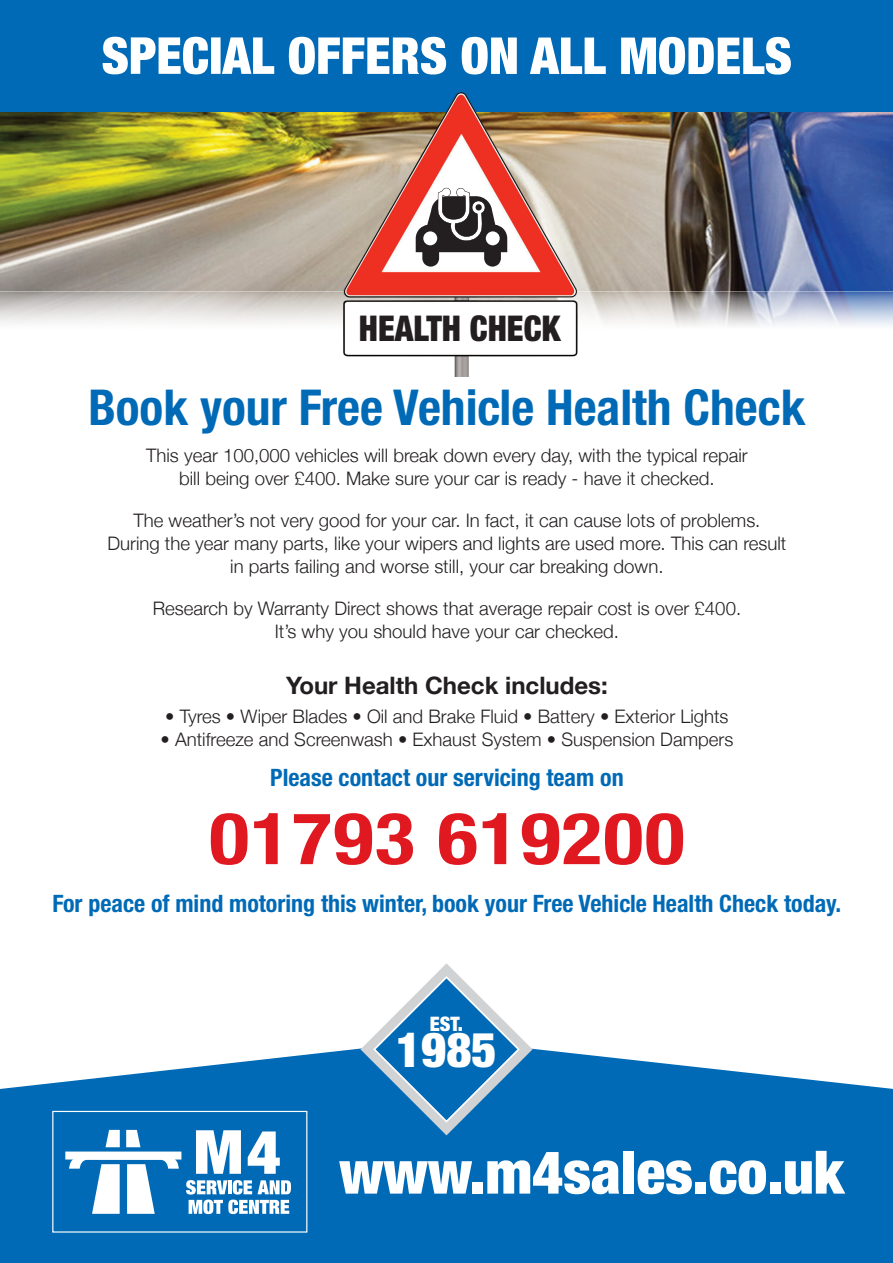
<style>
.page{position:relative;width:893px;height:1263px;background:#fff}
.page>*{position:absolute;margin:0;border:0;box-sizing:border-box;transform-origin:0 0}
.t1{font:700 condensed 72px "Helvetica Neue";letter-spacing:.02em;color:#e01921;scale:1.15 1}
.t2{font:900 condensed 59.85px "Helvetica Neue";color:#fff}
.t3{font:900 condensed 51px "Helvetica Neue";color:#fff}
.t4{font:700 condensed 49.5px "Helvetica Neue";color:#016ab6}
.t5{font:900 condensed 48.3px "Helvetica Neue";color:#fff}
.t6{font:900 condensed 35.55px "Helvetica Neue";color:#231f20;scale:.94 1}
.t7{font:700 condensed 24px "Helvetica Neue";color:#016ab6}
.t8{font:700 24px "Helvetica Neue";color:#231f20}
.t9{font:900 condensed 19.95px "Helvetica Neue";color:#fff}
.t10{font:300 18.6px/23px "Helvetica Neue";color:#231f20;text-align:center}
</style>
<div class="page">
<svg style="left:0;top:1048px;width:893px;height:215px;fill:#016ab6"></svg>
<div style="left:45px;top:1103px;width:270px;height:137px;background:#016ab6"></div>
<div style="left:52px;top:1111px;width:255px;height:121px;border:1px solid #fff"></div>
<svg style="left:65px;top:1130px;width:226px;height:84px"></svg>
<svg style="left:360px;top:963px;width:172px;height:172px"></svg>
<div style="left:0;top:0;width:893px;height:113px;background:#016ab6"></div>
<img style="left:0;top:113px;width:893px;height:178px">
<svg style="left:0;top:291px;width:893px;height:35px"></svg>
<img style="left:333px;top:92px;width:253px;height:285px">
<svg style="left:416px;top:188px;width:91px;height:79px"></svg>
<div style="left:475px;top:204px;width:7px;height:6px;background:#231f20;border-radius:50%"></div>
<h3 class="t3" style="left:102px;top:14px;width:692px">SPECIAL OFFERS ON ALL MODELS</h3>
<h3 class="t6" style="left:359px;top:299px;width:216px">HEALTH CHECK</h3>
<h3 class="t4" style="left:88px;top:366px;width:719px">Book your Free Vehicle Health Check</h3>
<p class="t10" style="left:146px;top:443px;width:603px">This year 100,000 vehicles will break down every day, with the typical repair bill being over £400. Make sure your car is ready - have it checked.</p>
<p class="t10" style="left:107px;top:509px;width:680px">The weather’s not very good for your car. In fact, it can cause lots of problems.<br>During the year many parts, like your wipers and lights are used more. This can result in parts failing and worse still, your car breaking down.</p>
<p class="t10" style="left:153px;top:596px;width:590px">Research by Warranty Direct shows that average repair cost is over £400.<br>It’s why you should have your car checked.</p>
<p class="t8" style="left:286px;top:671px;width:323px">Your Health Check includes:</p>
<p class="t10" style="left:165px;top:705px;width:565px">• Tyres • Wiper Blades • Oil and Brake Fluid • Battery • Exterior Lights</p>
<p class="t10" style="left:161px;top:728px;width:574px">• Antifreeze and Screenwash • Exhaust System • Suspension Dampers</p>
<p class="t7" style="left:270px;top:757px;width:355px">Please contact our servicing team on</p>
<h1 class="t1" style="left:209px;top:779px;width:415px">01793 619200</h1>
<p class="t7" style="left:52px;top:884px;width:790px">For peace of mind motoring this winter, book your Free Vehicle Health Check today.</p>
<p class="t9" style="left:430px;top:1007px;width:35px">EST.</p>
<h3 class="t5" style="left:396px;top:1010px;width:102px">1985</h3>
<h2 class="t2" style="left:339px;top:1123px;width:506px">www.m4sales.co.uk</h2>
</div>
